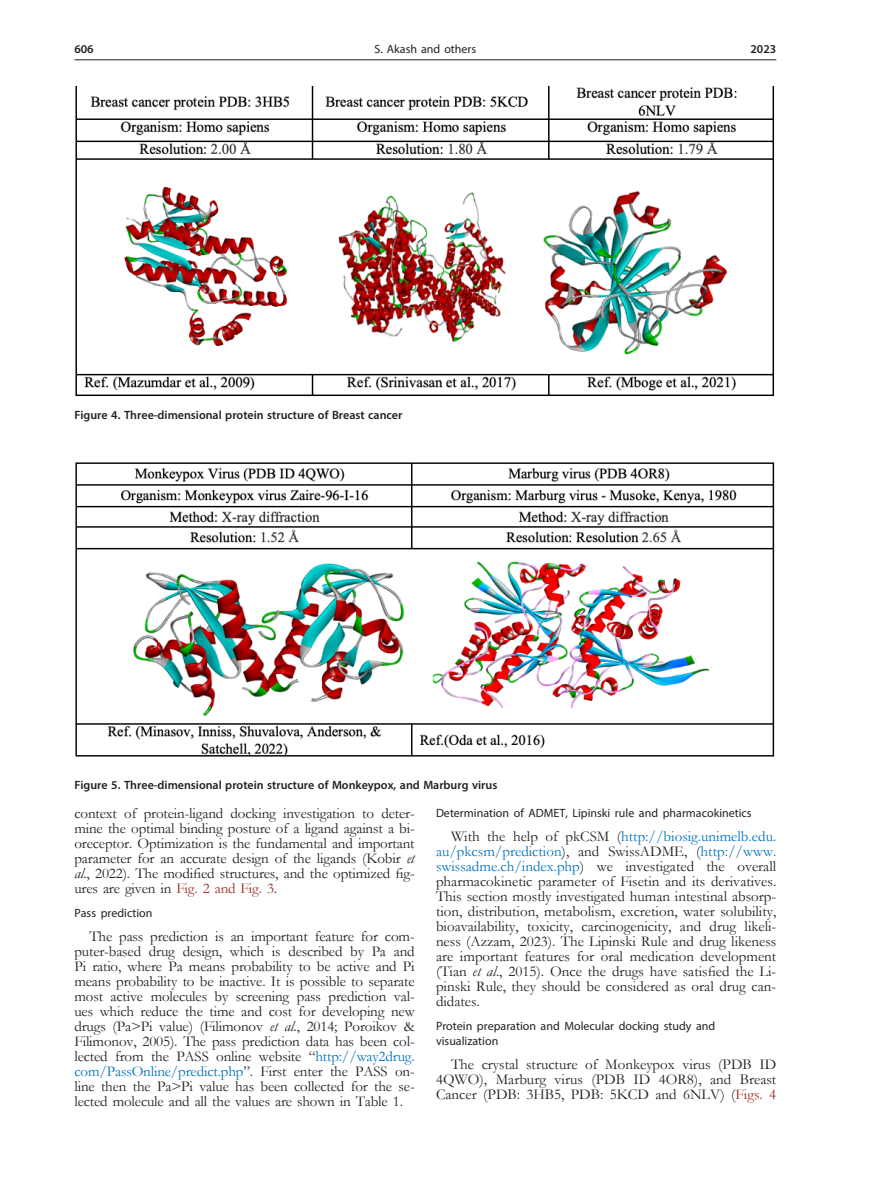
<style>
.page{position:relative;width:872px;height:1191px;background:#fff}
.page>*{position:absolute;margin:0;border:0;box-sizing:border-box;transform-origin:0 0}
.Body_tekst{font:15px/15px "Garamond";letter-spacing:-.005em;color:#231f20;text-align:justify}
.Tytul_3{font:12px/15px "Myriad Pro";color:#231f20}
.Figure{font:600 12px "Myriad Pro";color:#231f20}
.s1{font-style:italic}
.s2{color:#9f2d26}
.s3{color:#0072bc}
</style>
<div class="page">
<hr style="left:74px;top:59px;width:702px;height:1px;background:#231f20">
<img style="left:75px;top:86px;width:700px;height:311px">
<img style="left:75px;top:462px;width:700px;height:295px">
<p class="Figure" style="left:74px;top:42px;width:21px">606</p>
<p class="Tytul_3" style="left:374px;top:42px;width:103px">S. Akash and others</p>
<p class="Figure" style="left:750px;top:42px;width:27px">2023</p>
<p class="Figure" style="left:74px;top:408px;width:329px">Figure 4. Three-dimensional protein structure of Breast cancer</p>
<p class="Figure" style="left:74px;top:777px;width:424px">Figure 5. Three-dimensional protein structure of Monkeypox, and Marburg virus</p>
<p class="Body_tekst" style="left:74px;top:805px;width:342px">context of protein-ligand docking investigation to deter&shy;mine the optimal binding posture of a ligand against a bi&shy;oreceptor. Optimization is the fundamental and important parameter for an accurate design of the ligands (Kobir <span class="s1">et al</span>., 2022). The modified structures, and the optimized fig&shy;ures are given in <span class="s2">Fig. 2 and Fig. 3</span>.</p>
<p class="Tytul_3" style="left:74px;top:905px;width:79px">Pass prediction</p>
<p class="Body_tekst" style="left:74px;top:928px;width:342px;text-indent:15px">The pass prediction is an important feature for com&shy;puter-based drug design, which is described by Pa and Pi ratio, where Pa means probability to be active and Pi means probability to be inactive. It is possible to separate most active molecules by screening pass prediction val&shy;ues which reduce the time and cost for developing new drugs (Pa&gt;Pi value) (Filimonov <span class="s1">et al</span>., 2014; Poroikov &amp; Filimonov, 2005). The pass prediction data has been col&shy;lected from the PASS online website “<span class="s3">http://way2drug. com/PassOnline/predict.php</span>”. First enter the PASS on&shy;line then the Pa&gt;Pi value has been collected for the se&shy;lected molecule and all the values are shown in Table 1.</p>
<p class="Tytul_3" style="left:436px;top:805px;width:317px">Determination of ADMET, Lipinski rule and pharmacokinetics</p>
<p class="Body_tekst" style="left:436px;top:828px;width:342px;text-indent:15px">With the help of pkCSM (<span class="s3">http://biosig.unimelb.edu. au/pkcsm/prediction</span>), and SwissADME, (<span class="s3">http://www. swissadme.ch/index.php</span>) we investigated the overall pharmacokinetic parameter of Fisetin and its derivatives.<br>This section mostly investigated human intestinal absorp&shy;tion, distribution, metabolism, excretion, water solubility, bioavailability, toxicity, carcinogenicity, and drug likeli&shy;ness (Azzam, 2023). The Lipinski Rule and drug likeness are important features for oral medication development (Tian <span class="s1">et al</span>., 2015). Once the drugs have satisfied the Li&shy;pinski Rule, they should be considered as oral drug can&shy;didates.</p>
<p class="Tytul_3" style="left:436px;top:1018px;width:281px">Protein preparation and Molecular docking study and visualization</p>
<p class="Body_tekst" style="left:436px;top:1056px;width:342px;text-indent:15px">The crystal structure of Monkeypox virus (PDB ID 4QWO), Marburg virus (PDB ID 4OR8), and Breast Cancer (PDB: 3HB5, PDB: 5KCD and 6NLV) (<span class="s2">Figs. 4</span></p>
</div>
